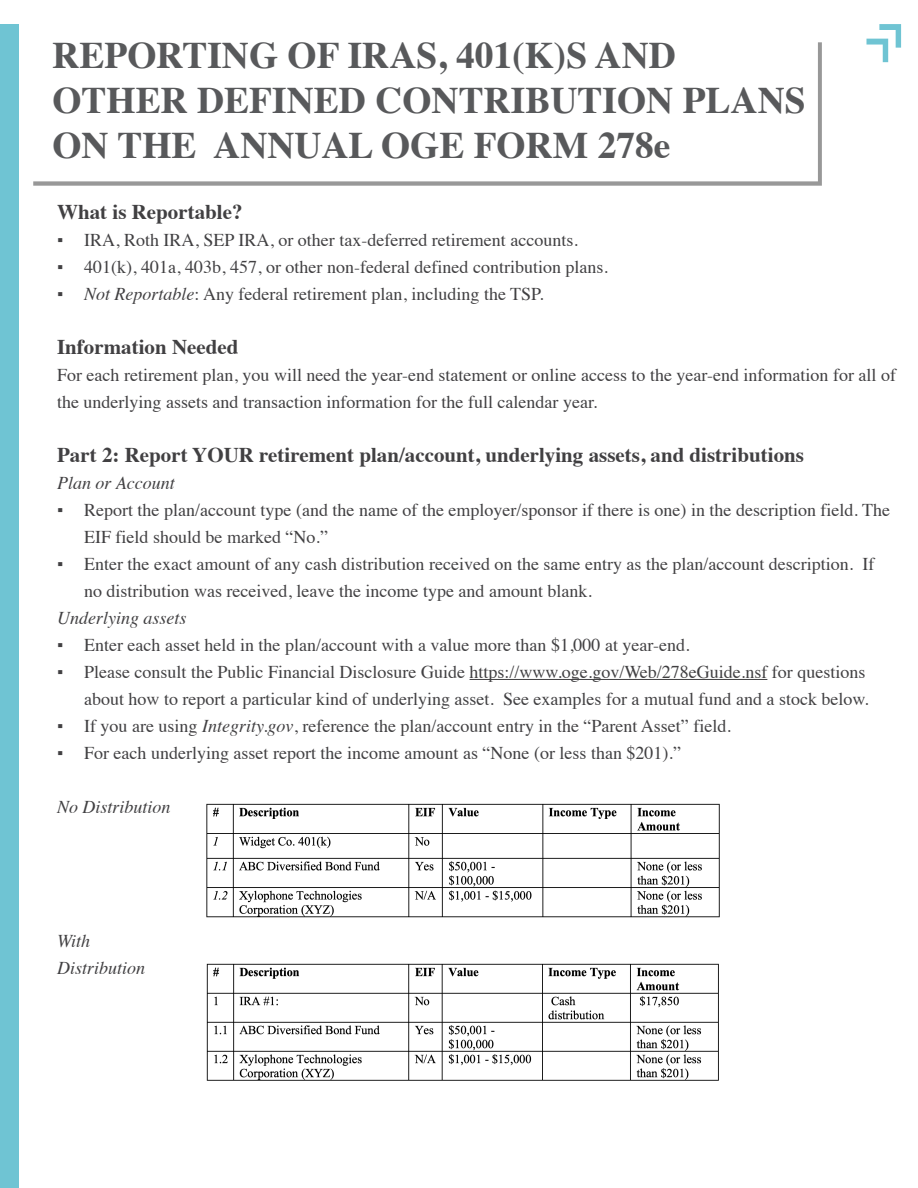
<style>
.page{position:relative;width:918px;height:1188px;background:#fff}
.page>*{position:absolute;margin:0;border:0;box-sizing:border-box;transform-origin:0 0}
.t1{font:700 37.5px/45px "Times";color:#58595b}
.t2{font:700 21px "Times";color:#414042}
.t3{font:18px/27px "Times";color:#414042}
.t4{font:italic 18px/27px "Times";color:#414042}
.s1{font-family:"Times New Roman"}
.s2{font-style:italic}
</style>
<div class="page">
<div style="left:0;top:24px;width:19px;height:1164px;background:#6fc4d3"></div>
<svg style="left:867px;top:24px;width:34px;height:38px"></svg>
<svg style="left:33px;top:42px;width:789px;height:144px"></svg>
<hr style="left:470px;top:679px;width:297px;height:1px;background:#414042">
<img style="left:206px;top:963px;width:513px;height:118px">
<img style="left:206px;top:803px;width:514px;height:115px">
<h1 class="t1" style="left:52px;top:29px;width:755px">REPORTING OF IRAS, 401(K)S AND<br>OTHER DEFINED CONTRIBUTION PLANS<br>ON THE ANNUAL OGE FORM 278e</h1>
<h2 class="t2" style="left:57px;top:192px;width:187px">What is Reportable?</h2>
<p class="t3" style="left:57px;top:225px;width:522px"><span class="s1">▪</span> IRA, Roth IRA, SEP IRA, or other tax-deferred retirement accounts.</p>
<p class="t3" style="left:57px;top:252px;width:552px"><span class="s1">▪</span> 401(k), 401a, 403b, 457, or other non-federal defined contribution plans.</p>
<p class="t3" style="left:57px;top:279px;width:488px"><span class="s1">▪</span> <span class="s2">Not Reportable</span>: Any federal retirement plan, including the TSP.</p>
<h2 class="t2" style="left:57px;top:327px;width:183px">Information Needed</h2>
<p class="t3" style="left:57px;top:360px;width:841px">For each retirement plan, you will need the year-end statement or online access to the year-end information for all of the underlying assets and transaction information for the full calendar year.</p>
<h2 class="t2" style="left:57px;top:435px;width:748px">Part 2: Report YOUR retirement plan/account, underlying assets, and distributions</h2>
<h3 class="t4" style="left:57px;top:468px;width:119px">Plan or Account</h3>
<p class="t3" style="left:84px;top:495px;width:807px;text-indent:-27px"><span class="s1">▪</span> Report the plan/account type (and the name of the employer/sponsor if there is one) in the description field. The<br>EIF field should be marked “No.”</p>
<p class="t3" style="left:84px;top:549px;width:792px;text-indent:-27px"><span class="s1">▪</span> Enter the exact amount of any cash distribution received on the same entry as the plan/account description. If no distribution was received, leave the income type and amount blank.</p>
<h3 class="t4" style="left:57px;top:603px;width:131px">Underlying assets</h3>
<p class="t3" style="left:57px;top:630px;width:634px"><span class="s1">▪</span> Enter each asset held in the plan/account with a value more than $1,000 at year-end.</p>
<p class="t3" style="left:57px;top:657px;width:813px;text-align:right"><span class="s1">▪</span> Please consult the Public Financial Disclosure Guide https://www.oge.gov/Web/278eGuide.nsf for questions about how to report a particular kind of underlying asset. See examples for a mutual fund and a stock below.</p>
<p class="t3" style="left:57px;top:711px;width:675px"><span class="s1">▪</span> If you are using <span class="s2">Integrity.gov</span>, reference the plan/account entry in the “Parent Asset” field.</p>
<p class="t3" style="left:57px;top:738px;width:625px"><span class="s1">▪</span> For each underlying asset report the income amount as “None (or less than $201).”</p>
<h3 class="t4" style="left:57px;top:792px;width:115px">No Distribution</h3>
<h3 class="t4" style="left:57px;top:927px;width:90px">With<br>Distribution</h3>
</div>
